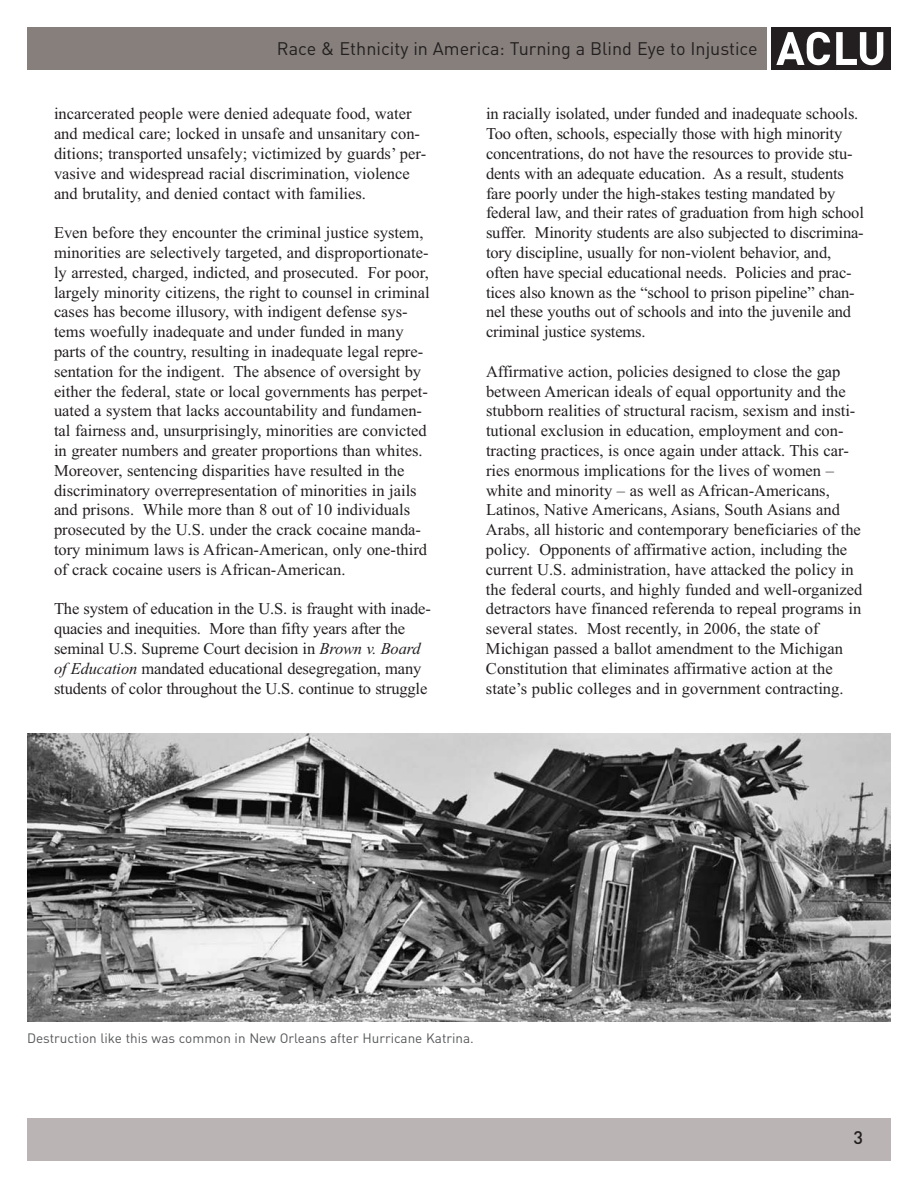
<style>
.page{position:relative;width:918px;height:1188px;background:#fff}
.page>*{position:absolute;margin:0;border:0;box-sizing:border-box;transform-origin:0 0}
.t1{font:18px "DIN";color:#231f20}
.t2{font:500 18px "DIN";color:#231f20}
.t3{font:16.5px/19.8px "Times New Roman";color:#231f20}
.t4{font:13.5px "DIN";color:#57585a}
.s1{font-style:italic}
</style>
<div class="page">
<div style="left:27px;top:27px;width:739px;height:43px;background:#867f7c"></div>
<div style="left:771px;top:27px;width:120px;height:43px;background:#231f20"></div>
<svg style="left:776px;top:32px;width:54px;height:33px"></svg>
<svg style="left:836px;top:32px;width:47px;height:33px"></svg>
<div style="left:27px;top:1118px;width:864px;height:43px;background:#bab5b4"></div>
<img style="left:27px;top:734px;width:864px;height:287px">
<p class="t1" style="left:277px;top:38px;width:482px">Race &amp; Ethnicity in America: Turning a Blind Eye to Injustice</p>
<p class="t3" style="left:54px;top:104px;width:374px">incarcerated people were denied adequate food, water and medical care; locked in unsafe and unsanitary con&shy;ditions; transported unsafely; victimized by guards’ per&shy;vasive and widespread racial discrimination, violence and brutality, and denied contact with families.</p>
<p class="t3" style="left:54px;top:223px;width:377px">Even before they encounter the criminal justice system, minorities are selectively targeted, and disproportionate&shy;ly arrested, charged, indicted, and prosecuted. For poor, largely minority citizens, the right to counsel in criminal cases has become illusory, with indigent defense sys&shy;tems woefully inadequate and under funded in many parts of the country, resulting in inadequate legal repre&shy;sentation for the indigent. The absence of oversight by either the federal, state or local governments has perpet&shy;uated a system that lacks accountability and fundamen&shy;tal fairness and, unsurprisingly, minorities are convicted in greater numbers and greater proportions than whites.<br>Moreover, sentencing disparities have resulted in the discriminatory overrepresentation of minorities in jails and prisons. While more than 8 out of 10 individuals prosecuted by the U.S. under the crack cocaine manda&shy;tory minimum laws is African-American, only one-third of crack cocaine users is African-American.</p>
<p class="t3" style="left:54px;top:599px;width:378px">The system of education in the U.S. is fraught with inade&shy;quacies and inequities. More than fifty years after the seminal U.S. Supreme Court decision in <span class="s1">Brown v. Board of Education</span> mandated educational desegregation, many students of color throughout the U.S. continue to struggle</p>
<p class="t3" style="left:486px;top:104px;width:379px">in racially isolated, under funded and inadequate schools.<br>Too often, schools, especially those with high minority concentrations, do not have the resources to provide stu&shy;dents with an adequate education. As a result, students fare poorly under the high-stakes testing mandated by federal law, and their rates of graduation from high school suffer. Minority students are also subjected to discrimina&shy;tory discipline, usually for non-violent behavior, and, often have special educational needs. Policies and prac&shy;tices also known as the “school to prison pipeline” chan&shy;nel these youths out of schools and into the juvenile and criminal justice systems.</p>
<p class="t3" style="left:486px;top:361px;width:378px">Affirmative action, policies designed to close the gap between American ideals of equal opportunity and the stubborn realities of structural racism, sexism and insti&shy;tutional exclusion in education, employment and con&shy;tracting practices, is once again under attack. This car&shy;ries enormous implications for the lives of women – white and minority – as well as African-Americans, Latinos, Native Americans, Asians, South Asians and Arabs, all historic and contemporary beneficiaries of the policy. Opponents of affirmative action, including the current U.S. administration, have attacked the policy in the federal courts, and highly funded and well-organized detractors have financed referenda to repeal programs in several states. Most recently, in 2006, the state of Michigan passed a ballot amendment to the Michigan Constitution that eliminates affirmative action at the state’s public colleges and in government contracting.</p>
<p class="t4" style="left:27px;top:1030px;width:448px">Destruction like this was common in New Orleans after Hurricane Katrina.</p>
<p class="t2" style="left:854px;top:1127px;width:11px">3</p>
</div>
